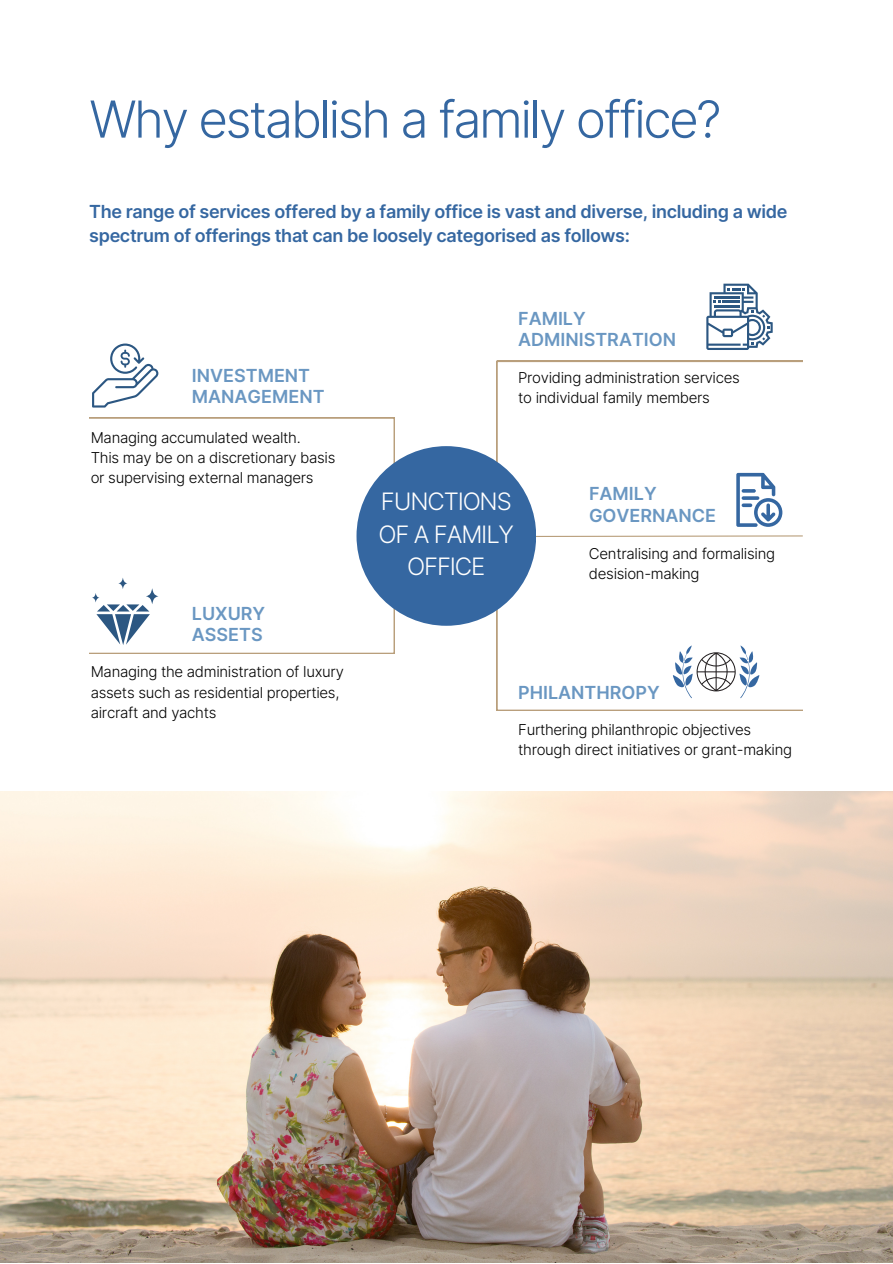
<style>
.page{position:relative;width:893px;height:1264px;background:#fff}
.page>*{position:absolute;margin:0;border:0;box-sizing:border-box;transform-origin:0 0}
.t1{font:300 51px "Inter";letter-spacing:-.05em;color:#3567a1}
.t2{font:300 24px/32.5px "Inter";letter-spacing:-.05em;color:#fff;text-align:center}
.t3{font:600 18px/24.8px "Inter";letter-spacing:-.02em;color:#3567a1}
.t4{font:600 18px "Inter";color:#6a97c2}
.t5{font:300 15px/20.2px "Inter";letter-spacing:-.02em;color:#000}
</style>
<div class="page">
<svg style="left:89px;top:417px;width:305px;height:236px"></svg>
<svg style="left:496px;top:361px;width:306px;height:349px"></svg>
<svg style="left:536px;top:535px;width:266px;height:2px"></svg>
<div style="left:356px;top:446px;width:180px;height:179px;background:#3567a1;border-radius:50%"></div>
<svg style="left:92px;top:343px;width:66px;height:64px"></svg>
<svg style="left:92px;top:577px;width:66px;height:68px"></svg>
<svg style="left:706px;top:284px;width:66px;height:66px"></svg>
<svg style="left:736px;top:473px;width:46px;height:54px"></svg>
<svg style="left:672px;top:645px;width:87px;height:53px"></svg>
<img style="left:0;top:792px;width:892px;height:470px">
<p class="t1" style="left:89px;top:88px;width:633px">Why establish a family office?</p>
<p class="t3" style="left:89px;top:199px;width:699px">The range of services offered by a family office is vast and diverse, including a wide spectrum of offerings that can be loosely categorised as follows:</p>
<p class="t4" style="left:192px;top:364px;width:120px">INVESTMENT</p>
<p class="t4" style="left:192px;top:385px;width:134px">MANAGEMENT</p>
<p class="t5" style="left:91px;top:427px;width:211px">Managing accumulated wealth.</p>
<p class="t5" style="left:91px;top:447px;width:246px">This may be on a discretionary basis or supervising external managers</p>
<p class="t4" style="left:192px;top:602px;width:75px">LUXURY</p>
<p class="t4" style="left:192px;top:623px;width:72px">ASSETS</p>
<p class="t5" style="left:91px;top:662px;width:254px">Managing the administration of luxury assets such as residential properties, aircraft and yachts</p>
<p class="t4" style="left:518px;top:307px;width:69px">FAMILY</p>
<p class="t4" style="left:518px;top:328px;width:159px">ADMINISTRATION</p>
<p class="t5" style="left:518px;top:367px;width:223px">Providing administration services</p>
<p class="t5" style="left:518px;top:388px;width:193px">to individual family members</p>
<p class="t2" style="left:378px;top:485px;width:137px">FUNCTIONS<br>OF A FAMILY<br>OFFICE</p>
<p class="t4" style="left:589px;top:483px;width:69px">FAMILY</p>
<p class="t4" style="left:589px;top:504px;width:129px">GOVERNANCE</p>
<p class="t5" style="left:589px;top:543px;width:187px">Centralising and formalising</p>
<p class="t5" style="left:589px;top:564px;width:112px">desision-making</p>
<p class="t4" style="left:518px;top:682px;width:143px">PHILANTHROPY</p>
<p class="t5" style="left:518px;top:719px;width:275px">Furthering philanthropic objectives through direct initiatives or grant-making</p>
</div>
